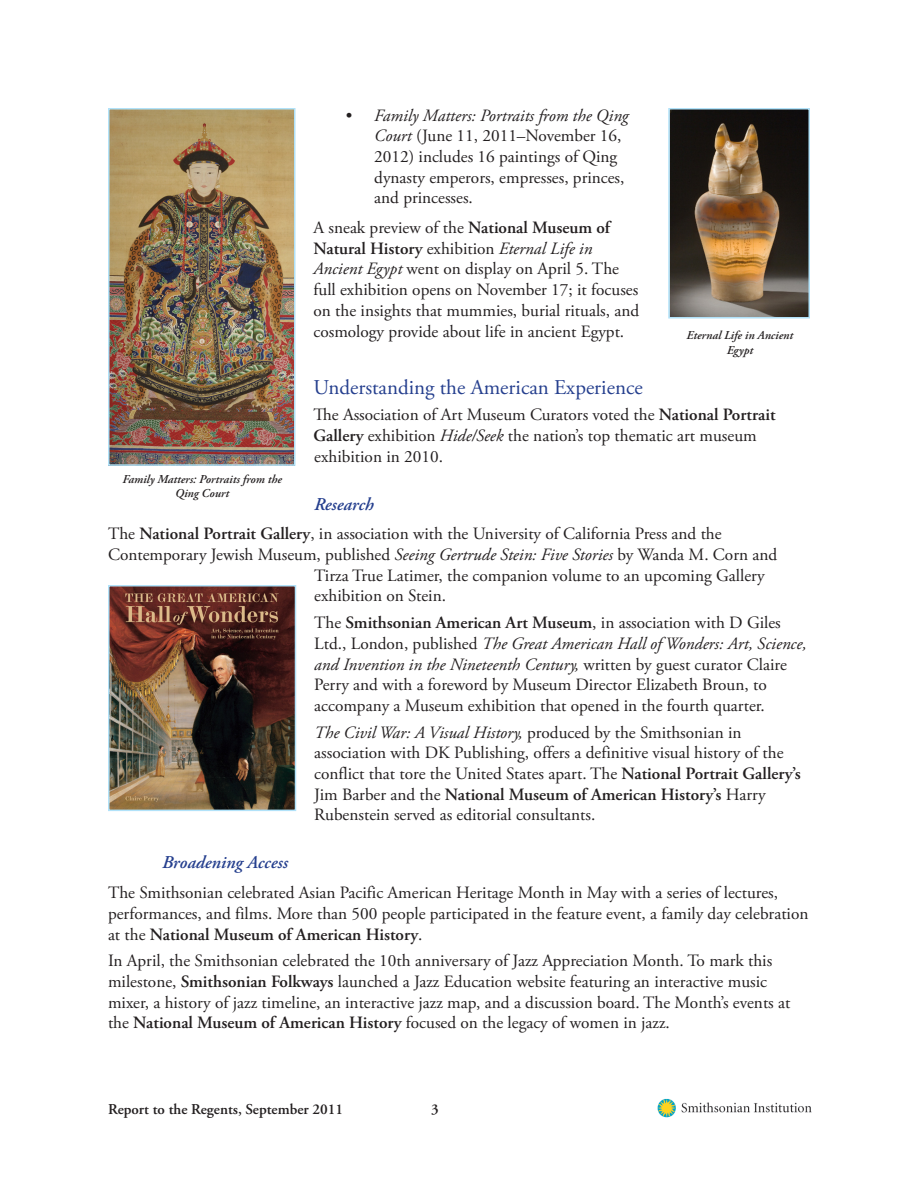
<style>
.page{position:relative;width:918px;height:1188px;background:#fff}
.page>*{position:absolute;margin:0;border:0;box-sizing:border-box;transform-origin:0 0}
.Head_2{font:21px "Adobe Garamond Pro";color:#253f8e}
.head_3{font:italic 600 18px "Adobe Garamond Pro";color:#253f8e}
.Body_Text{font:17.25px/20.7px "Adobe Garamond Pro";color:#231f20}
.Bullet_Text{font:17.25px/20.7px "Adobe Garamond Pro";color:#231f20}
.t1{font:600 15px "Adobe Garamond Pro";color:#231f20}
.title_sub{font:italic 600 12px/14.4px "Adobe Garamond Pro";color:#231f20;text-align:center}
.s1{font-style:italic}
.s2{font-weight:600}
</style>
<div class="page">
<img style="left:111px;top:111px;width:182px;height:352px">
<div style="left:108px;top:108px;width:188px;height:358px;border:2px solid #b1e2f9"></div>
<img style="left:111px;top:588px;width:182px;height:220px">
<div style="left:108px;top:585px;width:188px;height:226px;border:2px solid #b1e2f9"></div>
<img style="left:671px;top:111px;width:136px;height:205px">
<div style="left:668px;top:108px;width:142px;height:211px;border:2px solid #b1e2f9"></div>
<img style="left:657px;top:1098px;width:155px;height:20px">
<p class="Body_Text" style="left:346px;top:105px;width:8px">•</p>
<p class="Bullet_Text" style="left:374px;top:105px;width:256px"><span class="s1">Family Matters: Portraits from the Qing Court</span> (June 11, 2011–November 16, 2012) includes 16 paintings of Qing dynasty emperors, empresses, princes, and princesses.</p>
<p class="Body_Text" style="left:314px;top:218px;width:327px">A sneak preview of the <span class="s2">National Museum of Natural History</span> exhibition <span class="s1">Eternal Life in Ancient Egypt</span> went on display on April 5. The full exhibition opens on November 17; it focuses on the insights that mummies, burial rituals, and cosmology provide about life in ancient Egypt.</p>
<p class="Head_2" style="left:314px;top:374px;width:331px">Understanding the American Experience</p>
<p class="Body_Text" style="left:314px;top:405px;width:464px">The Association of Art Museum Curators voted the <span class="s2">National Portrait<br>Gallery</span> exhibition <span class="s1">Hide/Seek</span> the nation’s top thematic art museum exhibition in 2010.</p>
<p class="head_3" style="left:314px;top:494px;width:61px">Research</p>
<p class="Body_Text" style="left:108px;top:524px;width:615px">The <span class="s2">National Portrait Gallery</span>, in association with the University of California Press and the</p>
<p class="Body_Text" style="left:108px;top:545px;width:671px">Contemporary Jewish Museum, published <span class="s1">Seeing Gertrude Stein: Five Stories</span> by Wanda M. Corn and</p>
<p class="Body_Text" style="left:314px;top:566px;width:452px">Tirza True Latimer, the companion volume to an upcoming Gallery</p>
<p class="Body_Text" style="left:314px;top:586px;width:133px">exhibition on Stein.</p>
<p class="Body_Text" style="left:314px;top:613px;width:494px">The <span class="s2">Smithsonian American Art Museum</span>, in association with D Giles Ltd., London, published <span class="s1">The Great American Hall of Wonders: Art, Science, and Invention in the Nineteenth Century,</span> written by guest curator Claire Perry and with a foreword by Museum Director Elizabeth Broun, to accompany a Museum exhibition that opened in the fourth quarter.</p>
<p class="Body_Text" style="left:314px;top:722px;width:488px"><span class="s1">The Civil War: A Visual History,</span> produced by the Smithsonian in association with DK Publishing, offers a definitive visual history of the conflict that tore the United States apart. The <span class="s2">National Portrait Gallery’s </span>Jim Barber and the <span class="s2">National Museum of American History’s</span> Harry Rubenstein served as editorial consultants.</p>
<p class="head_3" style="left:162px;top:852px;width:127px">Broadening Access</p>
<p class="Body_Text" style="left:108px;top:883px;width:702px">The Smithsonian celebrated Asian Pacific American Heritage Month in May with a series of lectures, performances, and films. More than 500 people participated in the feature event, a family day celebration at the <span class="s2">National Museum of American History</span>.</p>
<p class="Body_Text" style="left:108px;top:951px;width:684px">In April, the Smithsonian celebrated the 10th anniversary of Jazz Appreciation Month. To mark this milestone, <span class="s2">Smithsonian Folkways</span> launched a Jazz Education website featuring an interactive music mixer, a history of jazz timeline, an interactive jazz map, and a discussion board. The Month’s events at the <span class="s2">National Museum of American History</span> focused on the legacy of women in jazz.</p>
<p class="title_sub" style="left:687px;top:329px;width:108px">Eternal Life in Ancient<br>Egypt</p>
<p class="title_sub" style="left:122px;top:472px;width:161px">Family Matters: Portraits from the<br>Qing Court</p>
<p class="t1" style="left:108px;top:1100px;width:236px">Report to the Regents, September 2011</p>
</div>
